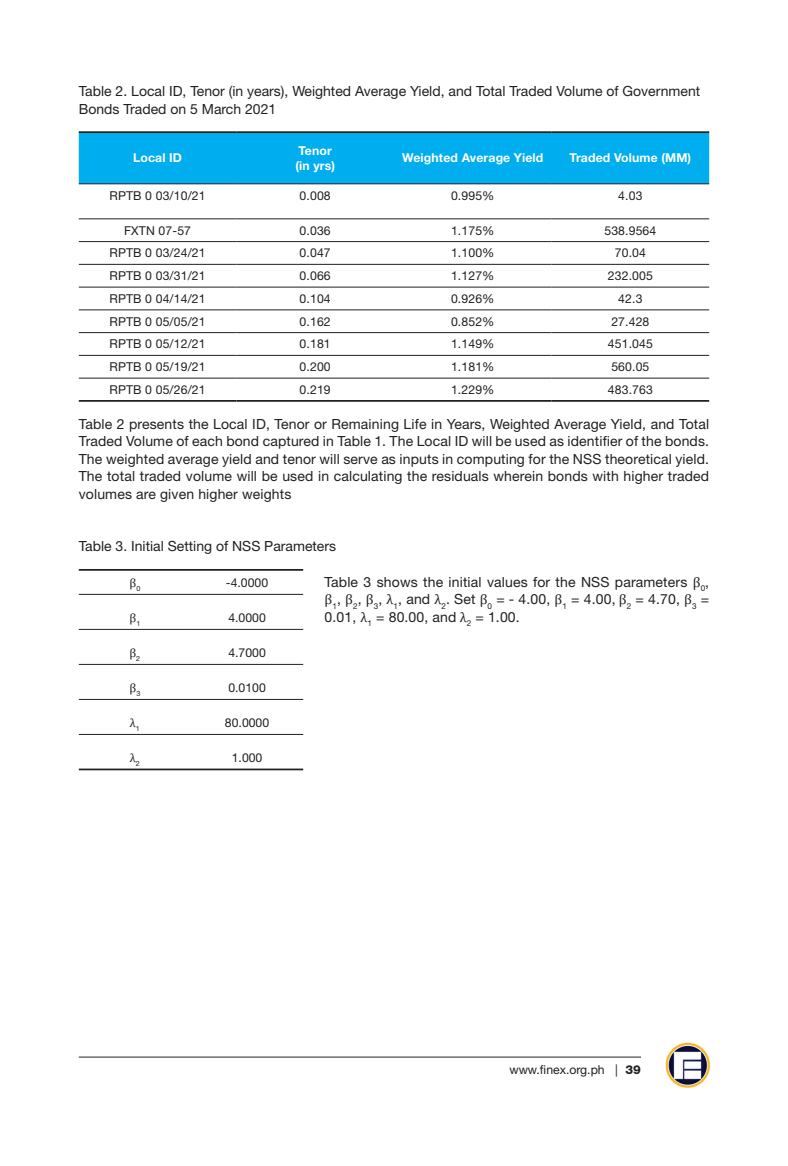
<style>
.page{position:relative;width:788px;height:1166px;background:#fff}
.page>*{position:absolute;margin:0;border:0;box-sizing:border-box;transform-origin:0 0}
.t1{font:14px/17.5px "Helvetica Neue LT Std";color:#231f20;text-align:justify}
.t2{font:12.25px "Helvetica Neue LT Std";letter-spacing:.01em;color:#231f20}
.t3{font:700 12.25px/14.7px "Helvetica Neue LT Std";letter-spacing:.01em;color:#fff}
.t4{font:12.25px "Cambria Math";color:#231f20}
.s1{font-family:"Cambria Math"}
.s2{font-weight:800}
</style>
<div class="page">
<hr style="left:79px;top:1056px;width:562px;height:1px;background:#231f20">
<img style="left:665px;top:1042px;width:46px;height:45px">
<div style="left:79px;top:133px;width:630px;height:50px;background:#00aeef"></div>
<hr style="left:79px;top:218px;width:157px;height:1px;background:#231f20">
<hr style="left:236px;top:218px;width:158px;height:1px;background:#231f20">
<hr style="left:394px;top:218px;width:157px;height:1px;background:#231f20">
<hr style="left:551px;top:218px;width:158px;height:1px;background:#231f20">
<hr style="left:79px;top:241px;width:157px;height:1px;background:#231f20">
<hr style="left:236px;top:241px;width:158px;height:1px;background:#231f20">
<hr style="left:394px;top:241px;width:157px;height:1px;background:#231f20">
<hr style="left:551px;top:241px;width:158px;height:1px;background:#231f20">
<hr style="left:79px;top:264px;width:157px;height:1px;background:#231f20">
<hr style="left:236px;top:264px;width:158px;height:1px;background:#231f20">
<hr style="left:394px;top:264px;width:157px;height:1px;background:#231f20">
<hr style="left:551px;top:264px;width:158px;height:1px;background:#231f20">
<hr style="left:79px;top:287px;width:157px;height:1px;background:#231f20">
<hr style="left:236px;top:287px;width:158px;height:1px;background:#231f20">
<hr style="left:394px;top:287px;width:157px;height:1px;background:#231f20">
<hr style="left:551px;top:287px;width:158px;height:1px;background:#231f20">
<hr style="left:79px;top:309px;width:157px;height:1px;background:#231f20">
<hr style="left:236px;top:309px;width:158px;height:1px;background:#231f20">
<hr style="left:394px;top:309px;width:157px;height:1px;background:#231f20">
<hr style="left:551px;top:309px;width:158px;height:1px;background:#231f20">
<hr style="left:79px;top:332px;width:157px;height:1px;background:#231f20">
<hr style="left:236px;top:332px;width:158px;height:1px;background:#231f20">
<hr style="left:394px;top:332px;width:157px;height:1px;background:#231f20">
<hr style="left:551px;top:332px;width:158px;height:1px;background:#231f20">
<hr style="left:79px;top:355px;width:157px;height:1px;background:#231f20">
<hr style="left:236px;top:355px;width:158px;height:1px;background:#231f20">
<hr style="left:394px;top:355px;width:157px;height:1px;background:#231f20">
<hr style="left:551px;top:355px;width:158px;height:1px;background:#231f20">
<hr style="left:79px;top:131px;width:157px;height:2px;background:#231f20">
<hr style="left:236px;top:131px;width:158px;height:2px;background:#231f20">
<hr style="left:394px;top:131px;width:157px;height:2px;background:#231f20">
<hr style="left:551px;top:131px;width:158px;height:2px;background:#231f20">
<hr style="left:79px;top:183px;width:157px;height:1px;background:#231f20">
<hr style="left:236px;top:183px;width:158px;height:1px;background:#231f20">
<hr style="left:394px;top:183px;width:157px;height:1px;background:#231f20">
<hr style="left:551px;top:183px;width:158px;height:1px;background:#231f20">
<hr style="left:79px;top:378px;width:157px;height:1px;background:#231f20">
<hr style="left:236px;top:378px;width:158px;height:1px;background:#231f20">
<hr style="left:394px;top:378px;width:157px;height:1px;background:#231f20">
<hr style="left:551px;top:378px;width:158px;height:1px;background:#231f20">
<hr style="left:79px;top:400px;width:157px;height:2px;background:#231f20">
<hr style="left:236px;top:400px;width:158px;height:2px;background:#231f20">
<hr style="left:394px;top:400px;width:157px;height:2px;background:#231f20">
<hr style="left:551px;top:400px;width:158px;height:2px;background:#231f20">
<hr style="left:79px;top:594px;width:112px;height:1px;background:#231f20">
<hr style="left:191px;top:594px;width:112px;height:1px;background:#231f20">
<hr style="left:79px;top:629px;width:112px;height:1px;background:#231f20">
<hr style="left:191px;top:629px;width:112px;height:1px;background:#231f20">
<hr style="left:79px;top:664px;width:112px;height:1px;background:#231f20">
<hr style="left:191px;top:664px;width:112px;height:1px;background:#231f20">
<hr style="left:79px;top:699px;width:112px;height:1px;background:#231f20">
<hr style="left:191px;top:699px;width:112px;height:1px;background:#231f20">
<hr style="left:79px;top:734px;width:112px;height:1px;background:#231f20">
<hr style="left:191px;top:734px;width:112px;height:1px;background:#231f20">
<hr style="left:79px;top:569px;width:112px;height:1px;background:#231f20">
<hr style="left:191px;top:569px;width:112px;height:1px;background:#231f20">
<hr style="left:79px;top:768px;width:112px;height:2px;background:#231f20">
<hr style="left:191px;top:768px;width:112px;height:2px;background:#231f20">
<p class="t1" style="left:79px;top:82px;width:623px">Table 2. Local ID, Tenor (in years), Weighted Average Yield, and Total Traded Volume of Government<br>Bonds Traded on 5 March 2021</p>
<p class="t3" style="left:133px;top:150px;width:50px">Local ID</p>
<p class="t3" style="left:295px;top:143px;width:41px">Tenor (in yrs)</p>
<p class="t3" style="left:402px;top:150px;width:142px">Weighted Average Yield</p>
<p class="t3" style="left:569px;top:150px;width:123px">Traded Volume (MM)</p>
<p class="t2" style="left:109px;top:188px;width:98px">RPTB 0 03/10/21</p>
<p class="t2" style="left:299px;top:188px;width:33px">0.008</p>
<p class="t2" style="left:451px;top:188px;width:45px">0.995%</p>
<p class="t2" style="left:618px;top:188px;width:26px">4.03</p>
<p class="t2" style="left:124px;top:223px;width:68px">FXTN 07-57</p>
<p class="t2" style="left:299px;top:223px;width:33px">0.036</p>
<p class="t2" style="left:451px;top:223px;width:45px">1.175%</p>
<p class="t2" style="left:604px;top:223px;width:53px">538.9564</p>
<p class="t2" style="left:109px;top:246px;width:98px">RPTB 0 03/24/21</p>
<p class="t2" style="left:299px;top:246px;width:33px">0.047</p>
<p class="t2" style="left:451px;top:246px;width:45px">1.100%</p>
<p class="t2" style="left:614px;top:246px;width:33px">70.04</p>
<p class="t2" style="left:109px;top:268px;width:98px">RPTB 0 03/31/21</p>
<p class="t2" style="left:299px;top:268px;width:33px">0.066</p>
<p class="t2" style="left:451px;top:268px;width:45px">1.127%</p>
<p class="t2" style="left:608px;top:268px;width:47px">232.005</p>
<p class="t2" style="left:109px;top:291px;width:98px">RPTB 0 04/14/21</p>
<p class="t2" style="left:299px;top:291px;width:33px">0.104</p>
<p class="t2" style="left:451px;top:291px;width:45px">0.926%</p>
<p class="t2" style="left:618px;top:291px;width:26px">42.3</p>
<p class="t2" style="left:109px;top:314px;width:98px">RPTB 0 05/05/21</p>
<p class="t2" style="left:299px;top:314px;width:33px">0.162</p>
<p class="t2" style="left:451px;top:314px;width:45px">0.852%</p>
<p class="t2" style="left:611px;top:314px;width:40px">27.428</p>
<p class="t2" style="left:109px;top:337px;width:98px">RPTB 0 05/12/21</p>
<p class="t2" style="left:299px;top:337px;width:33px">0.181</p>
<p class="t2" style="left:451px;top:337px;width:45px">1.149%</p>
<p class="t2" style="left:608px;top:337px;width:47px">451.045</p>
<p class="t2" style="left:109px;top:359px;width:98px">RPTB 0 05/19/21</p>
<p class="t2" style="left:299px;top:359px;width:33px">0.200</p>
<p class="t2" style="left:451px;top:359px;width:45px">1.181%</p>
<p class="t2" style="left:611px;top:359px;width:40px">560.05</p>
<p class="t2" style="left:109px;top:382px;width:98px">RPTB 0 05/26/21</p>
<p class="t2" style="left:299px;top:382px;width:33px">0.219</p>
<p class="t2" style="left:451px;top:382px;width:45px">1.229%</p>
<p class="t2" style="left:608px;top:382px;width:47px">483.763</p>
<p class="t1" style="left:79px;top:415px;width:632px">Table 2 presents the Local ID, Tenor or Remaining Life in Years, Weighted Average Yield, and Total Traded Volume of each bond captured in Table 1. The Local ID will be used as identifier of the bonds.<br>The weighted average yield and tenor will serve as inputs in computing for the NSS theoretical yield.<br>The total traded volume will be used in calculating the residuals wherein bonds with higher traded volumes are given higher weights</p>
<p class="t1" style="left:79px;top:537px;width:259px">Table 3. Initial Setting of NSS Parameters</p>
<p class="t1" style="left:324px;top:572px;width:386px">Table 3 shows the initial values for the NSS parameters <span class="s1">β</span><sub>0</sub>, <span class="s1">β</span><sub>1</sub>, <span class="s1">β</span><sub>2</sub>, <span class="s1">β</span><sub>3</sub>, <span class="s1">λ</span><sub>1</sub>, and <span class="s1">λ</span><sub>2</sub>. Set <span class="s1">β</span><sub>0</sub> = - 4.00, <span class="s1">β</span><sub>1</sub> = 4.00, <span class="s1">β</span><sub>2</sub> = 4.70, <span class="s1">β</span><sub>3</sub> = 0.01, <span class="s1">λ</span><sub>1</sub> = 80.00, and <span class="s1">λ</span><sub>2</sub> = 1.00.</p>
<p class="t4" style="left:129px;top:575px;width:12px">β<sub>0</sub></p>
<p class="t2" style="left:226px;top:575px;width:44px">-4.0000</p>
<p class="t4" style="left:129px;top:610px;width:12px">β<sub>1</sub></p>
<p class="t2" style="left:228px;top:610px;width:39px">4.0000</p>
<p class="t4" style="left:129px;top:645px;width:12px">β<sub>2</sub></p>
<p class="t2" style="left:228px;top:645px;width:39px">4.7000</p>
<p class="t4" style="left:129px;top:680px;width:12px">β<sub>3</sub></p>
<p class="t2" style="left:228px;top:680px;width:39px">0.0100</p>
<p class="t4" style="left:130px;top:715px;width:12px">λ<sub>1</sub></p>
<p class="t2" style="left:225px;top:715px;width:46px">80.0000</p>
<p class="t4" style="left:130px;top:750px;width:12px">λ<sub>2</sub></p>
<p class="t2" style="left:232px;top:750px;width:32px">1.000</p>
<p class="t2" style="left:509px;top:1061px;width:133px">www.finex.org.ph | <span class="s2">39</span></p>
</div>
